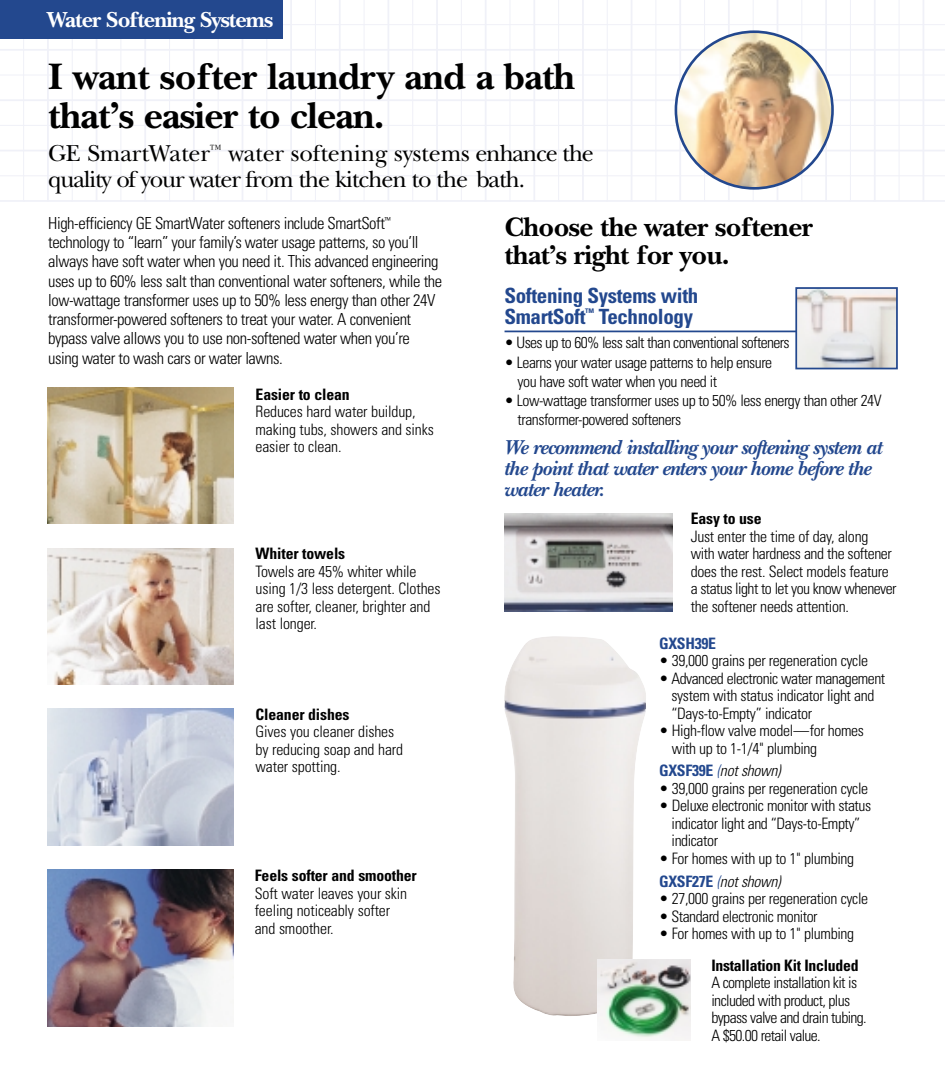
<style>
.page{position:relative;width:945px;height:1071px;background:#fff}
.page>*{position:absolute;margin:0;border:0;box-sizing:border-box;transform-origin:0 0}
.t1{font:700 38.5px/38.5px "New Baskerville";letter-spacing:-.015em;color:#000}
.t2{font:700 28px/28px "New Baskerville";letter-spacing:-.02em;color:#000}
.t3{font:24.15px/26.2px "New Baskerville";letter-spacing:-.045em;color:#000}
.t4{font:700 22.75px "New Baskerville";letter-spacing:-.035em;color:#fff}
.t5{font:italic 700 21px/21px "New Baskerville";letter-spacing:-.035em;color:#23488e}
.t6{font:700 condensed 21px/21px "Univers";letter-spacing:-.02em;color:#23488e}
.t7{font:300 condensed 16.62px/19.2px "Univers";letter-spacing:-.025em;color:#000}
.t8{font:300 condensed 15.75px/17.5px "Univers";letter-spacing:-.02em;color:#000}
.t9{font:300 condensed 15.75px/17.5px "Univers";letter-spacing:-.04em;color:#000}
.t10{font:700 condensed 15.75px "Univers";letter-spacing:-.01em;color:#000}
.t11{font:italic 300 condensed 15.75px "Univers";letter-spacing:-.02em;color:#000}
.t12{font:700 condensed 15.75px "Univers";letter-spacing:-.02em;color:#23488e}
.s1{font-weight:700;font-style:normal;color:#23488e}
.s2{color:#23488e}
.s3{font-weight:700;color:#23488e}
.s4{font-style:italic;color:#23488e}
.s5{font-style:italic}
</style>
<div class="page">
<hr style="left:0;top:49px;width:945px;height:2px;background:#f0f1f8">
<hr style="left:0;top:75px;width:945px;height:1px;background:#f0f1f8">
<hr style="left:0;top:99px;width:945px;height:2px;background:#f0f1f8">
<hr style="left:0;top:125px;width:945px;height:1px;background:#f0f1f8">
<hr style="left:0;top:150px;width:945px;height:1px;background:#f0f1f8">
<hr style="left:0;top:175px;width:945px;height:1px;background:#f0f1f8">
<hr style="left:0;top:200px;width:945px;height:2px;background:#f0f1f8">
<hr style="left:0;top:24px;width:945px;height:1px;background:#f0f1f8">
<hr style="left:728px;top:0;width:2px;height:201px;background:#f0f1f8">
<hr style="left:704px;top:0;width:1px;height:201px;background:#f0f1f8">
<hr style="left:753px;top:0;width:1px;height:201px;background:#f0f1f8">
<hr style="left:777px;top:0;width:1px;height:201px;background:#f0f1f8">
<hr style="left:801px;top:0;width:1px;height:201px;background:#f0f1f8">
<hr style="left:825px;top:0;width:2px;height:201px;background:#f0f1f8">
<hr style="left:850px;top:0;width:1px;height:201px;background:#f0f1f8">
<hr style="left:874px;top:0;width:2px;height:201px;background:#f0f1f8">
<hr style="left:899px;top:0;width:1px;height:201px;background:#f0f1f8">
<hr style="left:510px;top:0;width:1px;height:201px;background:#f0f1f8">
<hr style="left:485px;top:0;width:2px;height:201px;background:#f0f1f8">
<hr style="left:533px;top:0;width:2px;height:201px;background:#f0f1f8">
<hr style="left:558px;top:0;width:1px;height:201px;background:#f0f1f8">
<hr style="left:582px;top:0;width:2px;height:201px;background:#f0f1f8">
<hr style="left:607px;top:0;width:1px;height:201px;background:#f0f1f8">
<hr style="left:631px;top:0;width:1px;height:201px;background:#f0f1f8">
<hr style="left:655px;top:0;width:1px;height:201px;background:#f0f1f8">
<hr style="left:679px;top:0;width:2px;height:201px;background:#f0f1f8">
<hr style="left:290px;top:0;width:2px;height:201px;background:#f0f1f8">
<hr style="left:266px;top:0;width:1px;height:201px;background:#f0f1f8">
<hr style="left:315px;top:0;width:1px;height:201px;background:#f0f1f8">
<hr style="left:339px;top:0;width:2px;height:201px;background:#f0f1f8">
<hr style="left:364px;top:0;width:1px;height:201px;background:#f0f1f8">
<hr style="left:388px;top:0;width:1px;height:201px;background:#f0f1f8">
<hr style="left:412px;top:0;width:1px;height:201px;background:#f0f1f8">
<hr style="left:436px;top:0;width:2px;height:201px;background:#f0f1f8">
<hr style="left:461px;top:0;width:1px;height:201px;background:#f0f1f8">
<hr style="left:72px;top:0;width:1px;height:201px;background:#f0f1f8">
<hr style="left:47px;top:0;width:2px;height:201px;background:#f0f1f8">
<hr style="left:23px;top:0;width:1px;height:201px;background:#f0f1f8">
<hr style="left:96px;top:0;width:1px;height:201px;background:#f0f1f8">
<hr style="left:120px;top:0;width:1px;height:201px;background:#f0f1f8">
<hr style="left:144px;top:0;width:2px;height:201px;background:#f0f1f8">
<hr style="left:169px;top:0;width:1px;height:201px;background:#f0f1f8">
<hr style="left:193px;top:0;width:2px;height:201px;background:#f0f1f8">
<hr style="left:218px;top:0;width:1px;height:201px;background:#f0f1f8">
<hr style="left:242px;top:0;width:1px;height:201px;background:#f0f1f8">
<hr style="left:923px;top:0;width:1px;height:201px;background:#f0f1f8">
<svg style="left:675px;top:30px;width:159px;height:160px"></svg>
<img style="left:48px;top:388px;width:185px;height:136px">
<img style="left:48px;top:548px;width:185px;height:136px">
<img style="left:48px;top:709px;width:185px;height:136px">
<img style="left:48px;top:869px;width:186px;height:157px">
<img style="left:504px;top:636px;width:142px;height:380px">
<img style="left:597px;top:959px;width:93px;height:81px">
<hr style="left:505px;top:331px;width:392px;height:1px;background:#23488e">
<img style="left:798px;top:290px;width:97px;height:76px">
<div style="left:795px;top:287px;width:103px;height:82px;border:2px solid #23488e"></div>
<img style="left:505px;top:513px;width:167px;height:98px">
<div style="left:0;top:0;width:282px;height:39px;background:#23488e"></div>
<h3 class="t4" style="left:47px;top:11px;width:228px">Water Softening Systems</h3>
<h1 class="t1" style="left:48px;top:62px;width:528px">I want softer laundry and a bath that’s easier to clean.</h1>
<h3 class="t3" style="left:48px;top:143px;width:547px">GE SmartWater<sup>™</sup> water softening systems enhance the quality of your water from the kitchen to the bath.</h3>
<p class="t7" style="left:48px;top:215px;width:395px">High-efficiency GE SmartWater softeners include SmartSoft<sup>™ </sup>technology to “learn” your family’s water usage patterns, so you’ll always have soft water when you need it. This advanced engineering uses up to 60% less salt than conventional water softeners, while the low-wattage transformer uses up to 50% less energy than other 24V transformer-powered softeners to treat your water. A convenient bypass valve allows you to use non-softened water when you’re using water to wash cars or water lawns.</p>
<h2 class="t2" style="left:505px;top:216px;width:310px">Choose the water softener that’s right for you.</h2>
<h3 class="t6" style="left:505px;top:287px;width:195px">Softening Systems with<br>SmartSoft<sup>™</sup> Technology</h3>
<p class="t9" style="left:505px;top:336px;width:287px">• Uses up to 60% less salt than conventional softeners</p>
<p class="t8" style="left:518px;top:354px;width:256px;line-height:19.2px;text-indent:-13px">• Learns your water usage patterns to help ensure you have soft water when you need it</p>
<p class="t8" style="left:518px;top:393px;width:366px;line-height:19.2px;text-indent:-13px">• Low-wattage transformer uses up to 50% less energy than other 24V transformer-powered softeners</p>
<p class="t10" style="left:256px;top:388px;width:96px">Easier to clean</p>
<p class="t8" style="left:256px;top:404px;width:180px">Reduces hard water buildup, making tubs, showers and sinks easier to clean.</p>
<h3 class="t5" style="left:504px;top:439px;width:380px">We recommend installing your softening system at the point that water enters your home before the water heater.</h3>
<p class="t10" style="left:691px;top:513px;width:73px">Easy to use</p>
<p class="t8" style="left:691px;top:529px;width:207px">Just enter the time of day, along<br>with water hardness and the softener does the rest. Select models feature a status light to let you know whenever the softener needs attention.</p>
<p class="t10" style="left:256px;top:548px;width:91px">Whiter towels</p>
<p class="t8" style="left:256px;top:564px;width:186px">Towels are 45% whiter while using 1/3 less detergent. Clothes are softer, cleaner, brighter and last longer.</p>
<p class="t10" style="left:256px;top:709px;width:95px">Cleaner dishes</p>
<p class="t8" style="left:256px;top:725px;width:149px">Gives you cleaner dishes by reducing soap and hard water spotting.</p>
<p class="t10" style="left:255px;top:870px;width:164px">Feels softer and smoother</p>
<p class="t8" style="left:255px;top:886px;width:154px">Soft water leaves your skin feeling noticeably softer and smoother.</p>
<p class="t12" style="left:659px;top:637px;width:58px">GXSH39E</p>
<p class="t8" style="left:659px;top:653px;width:211px">• 39,000 grains per regeneration cycle</p>
<p class="t8" style="left:671px;top:671px;width:215px;text-indent:-12px">• Advanced electronic water management system with status indicator light and “Days-to-Empty” indicator</p>
<p class="t8" style="left:672px;top:723px;width:194px;text-indent:-13px">• High-flow valve model—for homes with up to 1-1/4" plumbing</p>
<p class="t11" style="left:659px;top:765px;width:123px"><span class="s1">GXSF39E</span> <span class="s2">(</span>not shown)</p>
<p class="t8" style="left:659px;top:781px;width:211px">• 39,000 grains per regeneration cycle</p>
<p class="t8" style="left:672px;top:799px;width:201px;text-indent:-12px">• Deluxe electronic monitor with status indicator light and “Days-to-Empty” indicator</p>
<p class="t8" style="left:659px;top:849px;width:197px;line-height:22.8px">• For homes with up to 1" plumbing<br><span class="s3">GXSF27E</span> <span class="s4">(</span><span class="s5">not shown)</span></p>
<p class="t8" style="left:659px;top:891px;width:211px">• 27,000 grains per regeneration cycle</p>
<p class="t8" style="left:659px;top:909px;width:160px">• Standard electronic monitor</p>
<p class="t8" style="left:659px;top:926px;width:197px">• For homes with up to 1" plumbing</p>
<p class="t10" style="left:711px;top:959px;width:149px">Installation Kit Included</p>
<p class="t9" style="left:711px;top:976px;width:157px">A complete installation kit is included with product, plus bypass valve and drain tubing.<br>A $50.00 retail value.</p>
</div>
